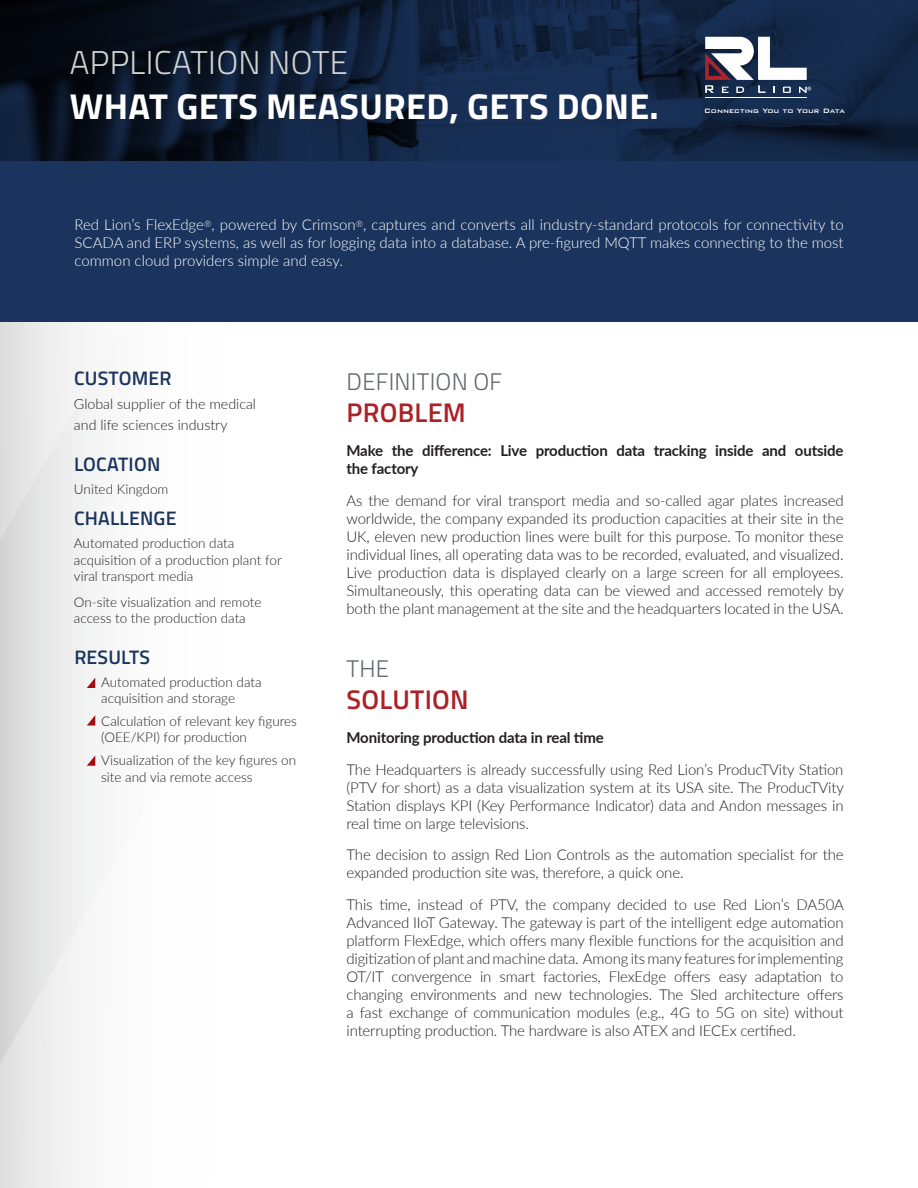
<style>
.page{position:relative;width:918px;height:1188px;background:#fff}
.page>*{position:absolute;margin:0;border:0;box-sizing:border-box;transform-origin:0 0}
.t1{font:700 36px "Titillium Web";letter-spacing:.01em;color:#fff}
.t2{font:300 33px "Titillium Web";letter-spacing:.01em;color:#cfd2d2}
.t3{font:600 27px "Titillium Web";letter-spacing:.01em;color:#ab2126}
.t4{font:300 24px "Titillium Web";letter-spacing:.01em;color:#63666b}
.t5{font:600 19.5px "Titillium Web";letter-spacing:.01em;color:#1a345d}
.t6{font:300 15px/18px "Lato";letter-spacing:-.01em;color:#231f20;text-align:justify}
.t7{font:300 15px/18px "Lato";color:#fff;text-align:justify}
.t8{font:700 15px/18px "Lato";letter-spacing:-.01em;color:#231f20}
.t9{font:300 14.25px/21.6px "Lato";color:#231f20}
.t10{font:300 13.5px/16.2px "Lato";color:#231f20}
.t11{font:500 8.55px "Bank Gothic BT";color:#fff}
</style>
<div class="page">
<img style="left:0;top:0;width:918px;height:161px">
<div style="left:0;top:161px;width:918px;height:161px;background:#1a345d"></div>
<svg style="left:87px;top:678px;width:8px;height:10px"></svg>
<svg style="left:87px;top:715px;width:8px;height:11px"></svg>
<svg style="left:87px;top:755px;width:8px;height:11px"></svg>
<hr style="left:705px;top:98px;width:102px;height:1px;background:#fff">
<svg style="left:705px;top:37px;width:106px;height:56px"></svg>
<p class="t2" style="left:70px;top:39px;width:280px">APPLICATION NOTE</p>
<p class="t1" style="left:70px;top:79px;width:590px">WHAT GETS MEASURED, GETS DONE.</p>
<p class="t11" style="left:704px;top:106px;width:142px">Connecting You to Your Data</p>
<p class="t7" style="left:75px;top:215px;width:771px">Red Lion’s FlexEdge<sup>®</sup>, powered by Crimson<sup>®</sup>, captures and converts all industry-standard protocols for connectivity to SCADA and ERP systems, as well as for logging data into a database. A pre-figured MQTT makes connecting to the most common cloud providers simple and easy.</p>
<p class="t5" style="left:74px;top:363px;width:99px">CUSTOMER</p>
<p class="t9" style="left:74px;top:392px;width:184px">Global supplier of the medical and life sciences industry</p>
<p class="t5" style="left:74px;top:450px;width:88px">LOCATION</p>
<p class="t10" style="left:74px;top:481px;width:96px">United Kingdom</p>
<p class="t5" style="left:74px;top:504px;width:104px">CHALLENGE</p>
<p class="t10" style="left:74px;top:535px;width:209px">Automated production data acquisition of a production plant for viral transport media</p>
<p class="t10" style="left:74px;top:594px;width:189px">On-site visualization and remote access to the production data</p>
<p class="t5" style="left:74px;top:643px;width:77px">RESULTS</p>
<p class="t10" style="left:101px;top:674px;width:162px">Automated production data acquisition and storage</p>
<p class="t10" style="left:101px;top:713px;width:197px">Calculation of relevant key figures (OEE/KPI) for production</p>
<p class="t10" style="left:101px;top:752px;width:197px">Visualization of the key figures on site and via remote access</p>
<p class="t4" style="left:347px;top:364px;width:157px">DEFINITION OF</p>
<p class="t3" style="left:347px;top:393px;width:121px">PROBLEM</p>
<p class="t8" style="left:346px;top:441px;width:499px">Make the difference: Live production data tracking inside and outside the factory</p>
<p class="t6" style="left:347px;top:491px;width:499px">As the demand for viral transport media and so-called agar plates increased worldwide, the company expanded its production capacities at their site in the UK, eleven new production lines were built for this purpose. To monitor these individual lines, all operating data was to be recorded, evaluated, and visualized.<br>Live production data is displayed clearly on a large screen for all employees.<br>Simultaneously, this operating data can be viewed and accessed remotely by both the plant management at the site and the headquarters located in the USA.</p>
<p class="t4" style="left:347px;top:651px;width:44px">THE</p>
<p class="t3" style="left:347px;top:680px;width:124px">SOLUTION</p>
<p class="t8" style="left:347px;top:728px;width:259px">Monitoring production data in real time</p>
<p class="t6" style="left:347px;top:760px;width:499px">The Headquarters is already successfully using Red Lion’s ProducTVity Station (PTV for short) as a data visualization system at its USA site. The ProducTVity Station displays KPI (Key Performance Indicator) data and Andon messages in real time on large televisions.</p>
<p class="t6" style="left:347px;top:845px;width:499px">The decision to assign Red Lion Controls as the automation specialist for the expanded production site was, therefore, a quick one.</p>
<p class="t6" style="left:347px;top:895px;width:499px">This time, instead of PTV, the company decided to use Red Lion’s DA50A Advanced IIoT Gateway. The gateway is part of the intelligent edge automation platform FlexEdge, which offers many flexible functions for the acquisition and digitization of plant and machine data. Among its many features for implementing OT/IT convergence in smart factories, FlexEdge offers easy adaptation to changing environments and new technologies. The Sled architecture offers a fast exchange of communication modules (e.g., 4G to 5G on site) without interrupting production. The hardware is also ATEX and IECEx certified.</p>
</div>
